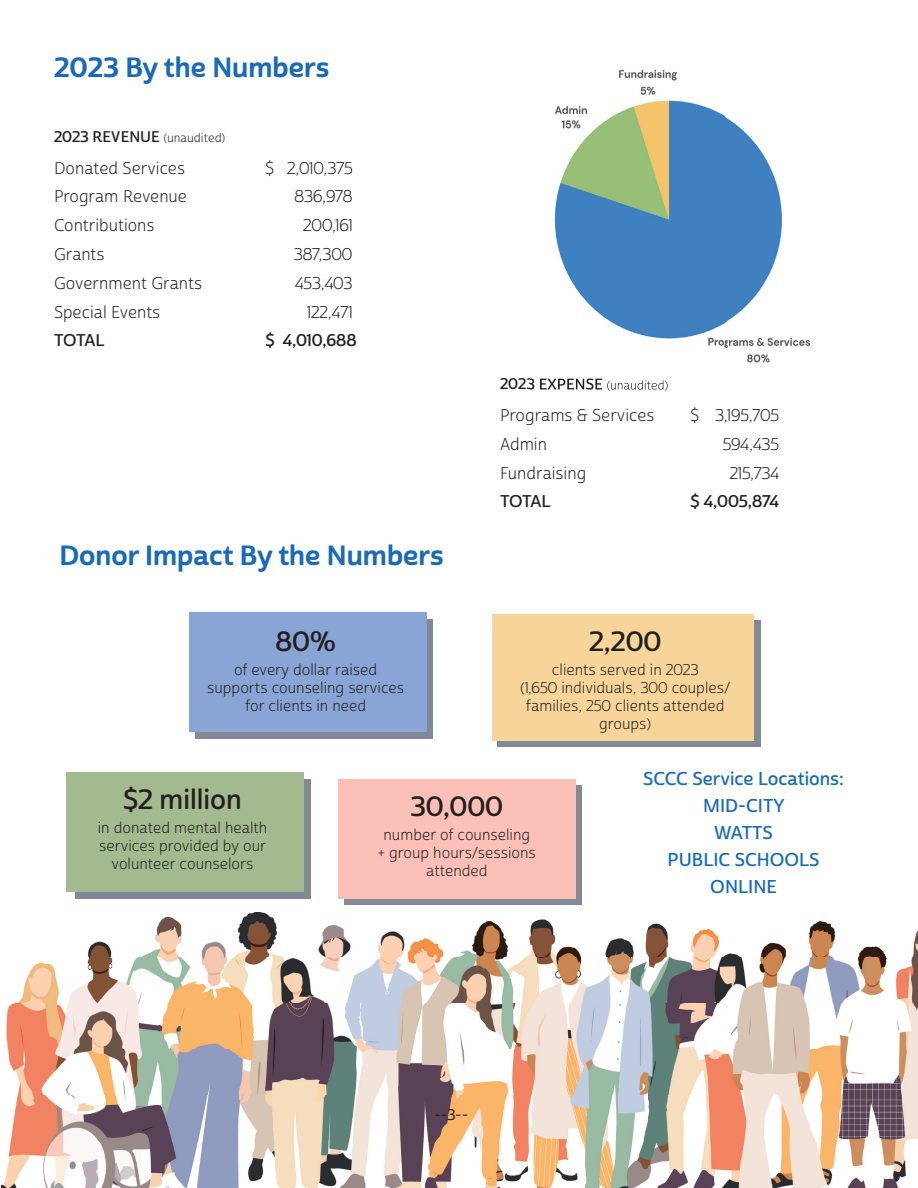
<style>
.page{position:relative;width:918px;height:1188px;background:#fff}
.page>*{position:absolute;margin:0;border:0;box-sizing:border-box;transform-origin:0 0}
.t1{font:27px "Cabrito Sans Nor Bol";color:#1b6ab5}
.t2{font:27px "Cabrito Sans Nor Dem";color:#231f20}
.t3{font:18px/27px "Cabrito Sans Nor Dem";color:#1b6ab5;text-align:center}
.t4{font:16.5px "Cabrito Sans Nor Boo";color:#231f20}
.t5{font:16.5px "Cabrito Sans Nor Dem";color:#231f20}
.t6{font:15px/18px "Cabrito Sans Nor Boo";color:#231f20;text-align:center}
.t7{font:15px "Cabrito Sans Nor Dem";color:#231f20}
.t8{font:15px "Cabrito Sans Nor Med";color:#231f20}
.s1{font-family:"Cabrito Sans Nor Boo";font-size:12px}
</style>
<div class="page">
<img style="left:1px;top:912px;width:917px;height:276px">
<div style="left:497px;top:620px;width:263px;height:126px;background:#838895"></div>
<div style="left:345px;top:785px;width:237px;height:120px;background:#838895"></div>
<div style="left:195px;top:619px;width:238px;height:120px;background:#838895"></div>
<div style="left:76px;top:779px;width:235px;height:120px;background:#838895"></div>
<div style="left:492px;top:615px;width:262px;height:126px;background:#f7d59a"></div>
<div style="left:338px;top:779px;width:238px;height:120px;background:#fac0b7"></div>
<div style="left:190px;top:612px;width:237px;height:120px;background:#89a5d5"></div>
<div style="left:66px;top:772px;width:237px;height:120px;background:#a3b98f"></div>
<img style="left:554px;top:69px;width:257px;height:294px">
<img style="left:530px;top:378px;width:73px;height:12px">
<img style="left:607px;top:380px;width:61px;height:11px">
<h1 class="t1" style="left:54px;top:50px;width:277px">2023 By the Numbers</h1>
<p class="t7" style="left:54px;top:128px;width:173px">2023 REVENUE <span class="s1">(unaudited)</span></p>
<p class="t4" style="left:54px;top:158px;width:133px">Donated Services</p>
<p class="t4" style="left:266px;top:158px;width:88px">$ 2,010,375</p>
<p class="t4" style="left:54px;top:187px;width:135px">Program Revenue</p>
<p class="t4" style="left:294px;top:187px;width:60px">836,978</p>
<p class="t4" style="left:54px;top:215px;width:102px">Contributions</p>
<p class="t4" style="left:303px;top:215px;width:51px">200,161</p>
<p class="t4" style="left:54px;top:244px;width:52px">Grants</p>
<p class="t4" style="left:294px;top:244px;width:60px">387,300</p>
<p class="t4" style="left:54px;top:273px;width:150px">Government Grants</p>
<p class="t4" style="left:295px;top:273px;width:59px">453,403</p>
<p class="t4" style="left:54px;top:302px;width:108px">Special Events</p>
<p class="t4" style="left:307px;top:302px;width:47px">122,471</p>
<p class="t5" style="left:54px;top:331px;width:52px">TOTAL</p>
<p class="t5" style="left:265px;top:331px;width:93px">$ 4,010,688</p>
<h1 class="t1" style="left:59px;top:538px;width:386px">Donor Impact By the Numbers</h1>
<h1 class="t2" style="left:275px;top:625px;width:62px">80%</h1>
<p class="t6" style="left:207px;top:662px;width:198px">of every dollar raised supports counseling services for clients in need</p>
<p class="t4" style="left:500px;top:405px;width:156px">Programs &amp; Services</p>
<p class="t4" style="left:691px;top:405px;width:90px">$ 3,195,705</p>
<p class="t4" style="left:500px;top:434px;width:48px">Admin</p>
<p class="t4" style="left:723px;top:434px;width:58px">594,435</p>
<p class="t4" style="left:500px;top:463px;width:88px">Fundraising</p>
<p class="t4" style="left:730px;top:463px;width:51px">215,734</p>
<p class="t5" style="left:500px;top:491px;width:52px">TOTAL</p>
<p class="t5" style="left:691px;top:491px;width:90px">$ 4,005,874</p>
<h1 class="t2" style="left:589px;top:625px;width:74px">2,200</h1>
<p class="t6" style="left:520px;top:662px;width:212px">clients served in 2023<br>(1,650 individuals, 300 couples/ families, 250 clients attended groups)</p>
<h1 class="t2" style="left:123px;top:783px;width:120px">$2 million</h1>
<p class="t6" style="left:98px;top:819px;width:171px">in donated mental health services provided by our volunteer counselors</p>
<h1 class="t2" style="left:410px;top:790px;width:94px">30,000</h1>
<p class="t6" style="left:378px;top:826px;width:159px">number of counseling<br>+ group hours/sessions attended</p>
<p class="t8" style="left:434px;top:1105px;width:36px">--3--</p>
<p class="t3" style="left:643px;top:766px;width:203px">SCCC Service Locations:<br>MID-CITY<br>WATTS<br>PUBLIC SCHOOLS<br>ONLINE</p>
</div>
